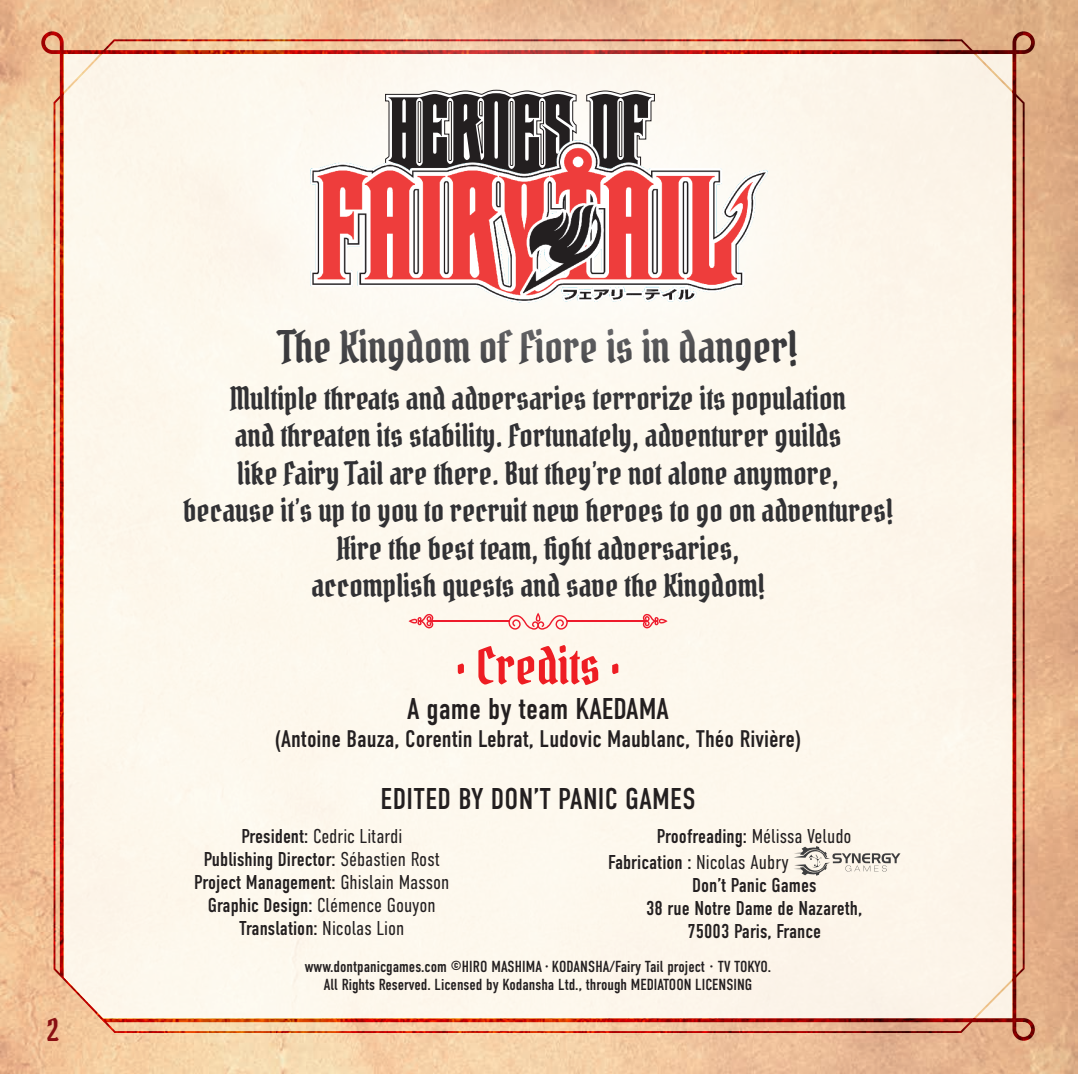
<style>
.page{position:relative;width:1078px;height:1074px;background:#fff}
.page>*{position:absolute;margin:0;border:0;box-sizing:border-box;transform-origin:0 0}
.Titre{font:50px "Pirata One";color:#ee1d23}
.Titre-2{font:43.4px "Pirata One";color:#313134}
.Titre-3{font:31.2px/37.4px "Pirata One";color:#313134}
.t1{font:30px "DIN Condensed";color:#231f20}
.t2{font:30px "Pirata One";color:#890f12}
.t3{font:24px "DIN Condensed";color:#231f20}
.t4{font:20px "DIN Condensed";color:#231f20}
.t5{font:300 20px "DIN Condensed";color:#231f20}
.t6{font:16px/18.4px "DIN Condensed";color:#231f20;text-align:center}
.s1{font-weight:400}
.s2{font-weight:300}
</style>
<div class="page">
<img style="left:0;top:0;width:1077px;height:1074px">
<div style="left:54px;top:39px;width:970px;height:994px;background:#fdf7ec"></div>
<svg style="left:41px;top:31px;width:23px;height:23px"></svg>
<svg style="left:1012px;top:31px;width:22px;height:23px"></svg>
<svg style="left:1012px;top:1018px;width:22px;height:23px"></svg>
<svg style="left:793px;top:846px;width:107px;height:30px;background:#d6d0c7"></svg>
<svg style="left:508px;top:613px;width:60px;height:17px"></svg>
<svg style="left:642px;top:614px;width:25px;height:14px"></svg>
<hr style="left:567px;top:620px;width:79px;height:2px;background:#ee1b2c">
<svg style="left:408px;top:614px;width:25px;height:14px"></svg>
<hr style="left:430px;top:620px;width:79px;height:2px;background:#ee1b2c">
<div style="left:187px;top:0;width:697px;height:428px;background:#fff;opacity:.75"></div>
<svg style="left:385px;top:90px;width:192px;height:50px"></svg>
<svg style="left:586px;top:90px;width:69px;height:50px"></svg>
<img style="left:310px;top:140px;width:457px;height:162px">
<p class="t2" style="left:47px;top:1010px;width:13px">2</p>
<p class="Titre-2" style="left:279px;top:319px;width:520px">The Kingdom of Fiore is in danger!</p>
<p class="Titre-3" style="left:230px;top:380px;width:617px">Multiple threats and adversaries terrorize its population and threaten its stability. Fortunately, adventurer guilds</p>
<p class="Titre-3" style="left:237px;top:455px;width:603px">like Fairy Tail are there. But they’re not alone anymore,</p>
<p class="Titre-3" style="left:183px;top:492px;width:711px">because it’s up to you to recruit new heroes to go on adventures!</p>
<p class="Titre-3" style="left:337px;top:530px;width:404px">Hire the best team, fight adversaries,</p>
<p class="Titre-3" style="left:311px;top:567px;width:455px">accomplish quests and save the Kingdom!</p>
<p class="Titre" style="left:455px;top:634px;width:167px">• Credits •</p>
<p class="t1" style="left:407px;top:692px;width:263px">A game by team KAEDAMA</p>
<p class="t3" style="left:275px;top:725px;width:528px">(Antoine Bauza, Corentin Lebrat, Ludovic Maublanc, Théo Rivière)</p>
<p class="t1" style="left:380px;top:782px;width:316px">EDITED BY DON’T PANIC GAMES</p>
<p class="t5" style="left:241px;top:825px;width:162px"><span class="s1">President:</span> Cedric Litardi</p>
<p class="t4" style="left:204px;top:848px;width:237px">Publishing Director: <span class="s2">Sébastien Rost</span></p>
<p class="t4" style="left:194px;top:871px;width:257px">Project Management: <span class="s2">Ghislain Masson</span></p>
<p class="t4" style="left:208px;top:894px;width:229px">Graphic Design: <span class="s2">Clémence Gouyon</span></p>
<p class="t4" style="left:239px;top:917px;width:166px">Translation: <span class="s2">Nicolas Lion</span></p>
<p class="t4" style="left:657px;top:825px;width:196px">Proofreading: <span class="s2">Mélissa Veludo</span></p>
<p class="t4" style="left:608px;top:850px;width:182px">Fabrication : <span class="s2">Nicolas Aubry</span></p>
<p class="t4" style="left:692px;top:873px;width:126px">Don’t Panic Games</p>
<p class="t4" style="left:646px;top:896px;width:218px">38 rue Notre Dame de Nazareth,</p>
<p class="t4" style="left:687px;top:919px;width:135px">75003 Paris, France</p>
<p class="t6" style="left:305px;top:957px;width:468px">www.dontpanicgames.com ©HIRO MASHIMA · KODANSHA/Fairy Tail project · TV TOKYO.<br>All Rights Reserved. Licensed by Kodansha Ltd., through MEDIATOON LICENSING</p>
</div>
